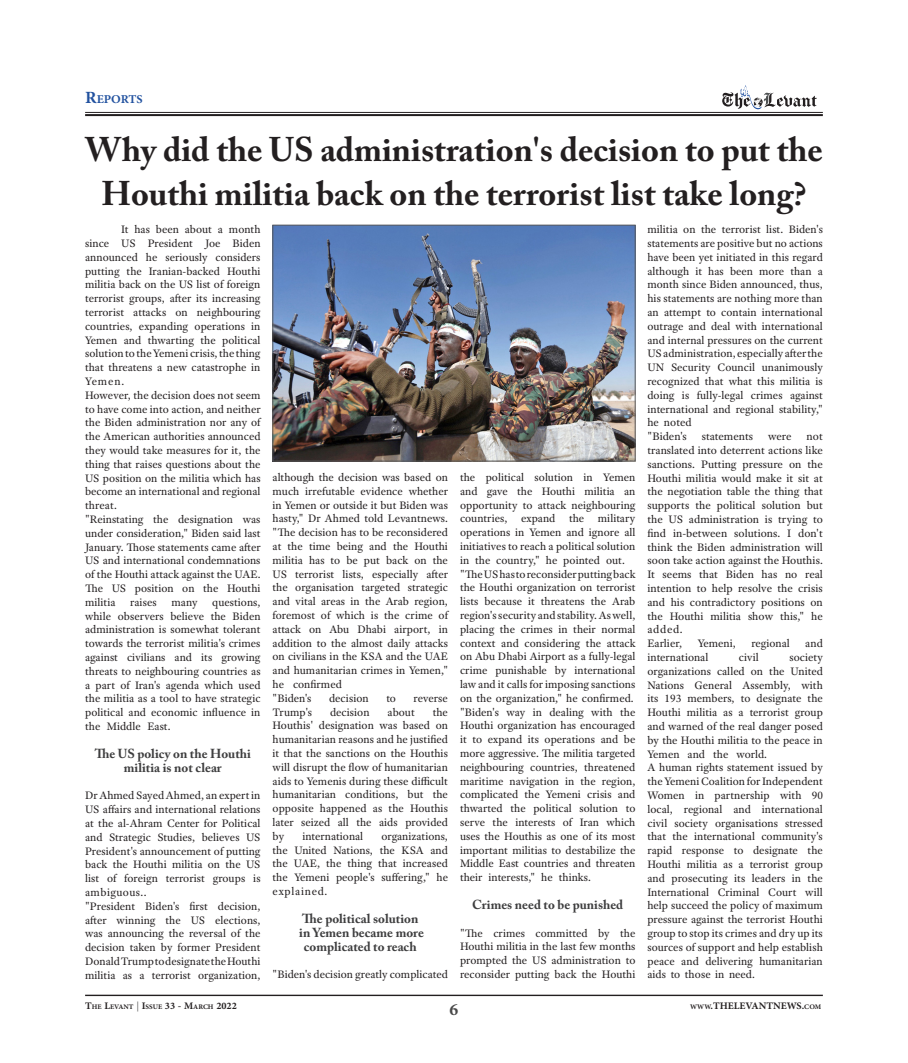
<style>
.page{position:relative;width:908px;height:1063px;background:#fff}
.page>*{position:absolute;margin:0;border:0;box-sizing:border-box;transform-origin:0 0}
.t1{font:700 34px/44px "Adobe Caslon Pro";color:#231f20;text-align:center}
.t2{font:700 24px "Adobe Arabic";color:#494949}
.t3{font:700 16.8px "Adobe Arabic";letter-spacing:-.005em;color:#21519f}
.t4{font:700 14px "Adobe Arabic";color:#231f20}
.t5{font:700 13px/14px "Adobe Caslon Pro";color:#3e3e3f;text-align:center}
.t6{font:11.5px/13.8px "Adobe Text Pro";color:#231f20}
.t7{font:700 9.8px "Adobe Arabic";color:#231f20}
.s1{font-size:24px}
.s2{font-size:14px}
.s3{font-weight:400;font-size:14px;color:#666}
.s4{font-size:9.8px}
</style>
<div class="page">
<hr style="left:85px;top:112px;width:737px;height:1px;background:#231f20">
<hr style="left:85px;top:114px;width:737px;height:2px;background:#231f20">
<svg style="left:722px;top:85px;width:94px;height:24px"></svg>
<hr style="left:85px;top:995px;width:737px;height:1px;background:#231f20">
<img style="left:274px;top:227px;width:359px;height:232px">
<div style="left:272px;top:225px;width:363px;height:236px;border:1px solid #57585a"></div>
<h3 class="t3" style="left:85px;top:87px;width:59px"><span class="s1">R</span>eports</h3>
<h1 class="t1" style="left:85px;top:127px;width:738px">Why did the US administration's decision to put the<br>Houthi militia back on the terrorist list take long?</h1>
<p class="t6" style="left:85px;top:222px;width:177px;text-indent:36px">It has been about a month since US President Joe Biden announced he seriously considers putting the Iranian-backed Houthi militia back on the US list of foreign terrorist groups, after its increasing terrorist attacks on neighbouring countries, expanding operations in<br>Yemen and thwarting the political solution to the Yemeni crisis, the thing that threatens a new catastrophe in<br>Yemen.<br>However, the decision does not seem to have come into action, and neither the Biden administration nor any of the American authorities announced they would take measures for it, the thing that raises questions about the<br>US position on the militia which has become an international and regional threat.<br>"Reinstating the designation was under consideration," Biden said last<br>January. Those statements came after<br>US and international condemnations of the Houthi attack against the UAE.<br>The US position on the Houthi militia</p>
<p class="t6" style="left:85px;top:595px;width:177px;text-align:justify;text-indent:127px">questions, while observers believe the Biden administration is somewhat tolerant towards the terrorist militia's crimes against civilians and its growing threats to neighbouring countries as a part of Iran's agenda which used the militia as a tool to have strategic political and economic influence in the Middle East.</p>
<p class="t5" style="left:95px;top:746px;width:158px">The US policy on the Houthi militia is not clear</p>
<p class="t6" style="left:85px;top:789px;width:177px">Dr Ahmed Sayed Ahmed, an expert in US affairs and international relations at the al-Ahram Center for Political and Strategic Studies, believes US President's announcement of putting back the Houthi militia on the US list of foreign terrorist groups is ambiguous..<br>"President Biden's first decision, after winning the US elections, was announcing the reversal of the decision taken by former President Donald Trump to designate the Houthi militia as a terrorist organization,</p>
<p class="t6" style="left:130px;top:595px;width:28px">raises</p>
<p class="t6" style="left:171px;top:595px;width:28px">many</p>
<p class="t6" style="left:272px;top:470px;width:177px">although the decision was based on much irrefutable evidence whether in Yemen or outside it but Biden was hasty," Dr Ahmed told Levantnews. "The decision has to be reconsidered at the time being and the Houthi militia has to be put back on the<br>US terrorist lists, especially after the organisation targeted strategic and vital areas in the Arab region, foremost of which is the crime of attack on Abu Dhabi airport, in addition to the almost daily attacks on civilians in the KSA and the UAE and humanitarian crimes in Yemen," he confirmed<br>"Biden's</p>
<p class="t6" style="left:329px;top:691px;width:41px">decision</p>
<p class="t6" style="left:386px;top:691px;width:11px">to</p>
<p class="t6" style="left:413px;top:691px;width:36px">reverse</p>
<p class="t6" style="left:272px;top:705px;width:177px;text-align:justify;text-indent:160px">the Houthis' designation was based on humanitarian reasons and he justified it that the sanctions on the Houthis will disrupt the flow of humanitarian aids to Yemenis during these difficult humanitarian conditions, but the opposite happened as the Houthis later seized all the aids provided by</p>
<p class="t6" style="left:272px;top:705px;width:41px">Trump's</p>
<p class="t6" style="left:330px;top:705px;width:41px">decision</p>
<p class="t6" style="left:387px;top:705px;width:29px">about</p>
<p class="t6" style="left:302px;top:829px;width:62px">international</p>
<p class="t6" style="left:272px;top:829px;width:177px;text-align:justify;text-indent:109px">organizations, the United Nations, the KSA and the UAE, the thing that increased the Yemeni people's suffering," he explained.</p>
<p class="t5" style="left:299px;top:911px;width:126px">The political solution in Yemen became more complicated to reach</p>
<p class="t6" style="left:272px;top:968px;width:177px">"Biden's decision greatly complicated</p>
<p class="t6" style="left:460px;top:470px;width:177px">the political solution in Yemen and gave the Houthi militia an opportunity to attack neighbouring countries, expand the military operations in Yemen and ignore all initiatives to reach a political solution in the country," he pointed out. "The US has to reconsider putting back the Houthi organization on terrorist lists because it threatens the Arab region's security and stability. As well, placing the crimes in their normal context and considering the attack on Abu Dhabi Airport as a fully-legal crime punishable by international law and it calls for imposing sanctions on the organization," he confirmed. "Biden's way in dealing with the Houthi organization has encouraged it to expand its operations and be more aggressive. The militia targeted neighbouring countries, threatened maritime navigation in the region, complicated the Yemeni crisis and thwarted the political solution to serve the interests of Iran which uses the Houthis as one of its most important militias to destabilize the Middle East countries and threaten their interests," he thinks.</p>
<p class="t5" style="left:472px;top:897px;width:152px">Crimes need to be punished</p>
<p class="t6" style="left:460px;top:926px;width:177px;text-align:justify">"The crimes committed by the Houthi militia in the last few months prompted the US administration to reconsider putting back the Houthi</p>
<p class="t6" style="left:647px;top:222px;width:177px">militia on the terrorist list. Biden's statements are positive but no actions have been yet initiated in this regard although it has been more than a month since Biden announced, thus, his statements are nothing more than an attempt to contain international outrage and deal with international and internal pressures on the current US administration, especially after the UN Security Council unanimously recognized that what this militia is doing is fully-legal crimes against international and regional stability," he noted<br>"Biden's</p>
<p class="t6" style="left:647px;top:429px;width:177px;text-indent:159px">not translated into deterrent actions like sanctions. Putting pressure on the<br>Houthi militia would make it sit at the negotiation table the thing that supports the political solution but the US administration is trying to find in-between solutions. I don't think the Biden administration will soon take action against the Houthis.<br>It seems that Biden has no real intention to help resolve the crisis and his contradictory positions on the Houthi militia show this," he added.<br>Earlier,</p>
<p class="t6" style="left:701px;top:429px;width:53px">statements</p>
<p class="t6" style="left:767px;top:429px;width:25px">were</p>
<p class="t6" style="left:697px;top:636px;width:40px">Yemeni,</p>
<p class="t6" style="left:751px;top:636px;width:40px">regional</p>
<p class="t6" style="left:804px;top:636px;width:19px">and</p>
<p class="t6" style="left:647px;top:650px;width:62px">international</p>
<p class="t6" style="left:738px;top:650px;width:21px">civil</p>
<p class="t6" style="left:647px;top:650px;width:177px;text-indent:142px">society organizations called on the United<br>Nations General Assembly, with its 193 members, to designate the<br>Houthi militia as a terrorist group and warned of the real danger posed by the Houthi militia to the peace in<br>Yemen and the world.<br>A human rights statement issued by the Yemeni Coalition for Independent<br>Women in partnership with 90 local, regional and international civil society organisations stressed that the international community's rapid response to designate the<br>Houthi militia as a terrorist group and prosecuting its leaders in the<br>International Criminal Court will help succeed the policy of maximum pressure against the terrorist Houthi group to stop its crimes and dry up its sources of support and help establish peace and delivering humanitarian aids to those in need.</p>
<p class="t7" style="left:85px;top:999px;width:153px"><span class="s2">T</span>he <span class="s2">L</span>evant <span class="s3">|</span> <span class="s2">I</span>ssue <span class="s2">33 - M</span>arch <span class="s2">2022</span></p>
<p class="t4" style="left:690px;top:996px;width:57px"><span class="s4">www</span>.THELEVAN</p>
<p class="t4" style="left:766px;top:996px;width:15px">TNEWS</p>
<p class="t7" style="left:801px;top:999px;width:21px"><span class="s2">.</span>com</p>
<h2 class="t2" style="left:449px;top:993px;width:10px">6</h2>
</div>
